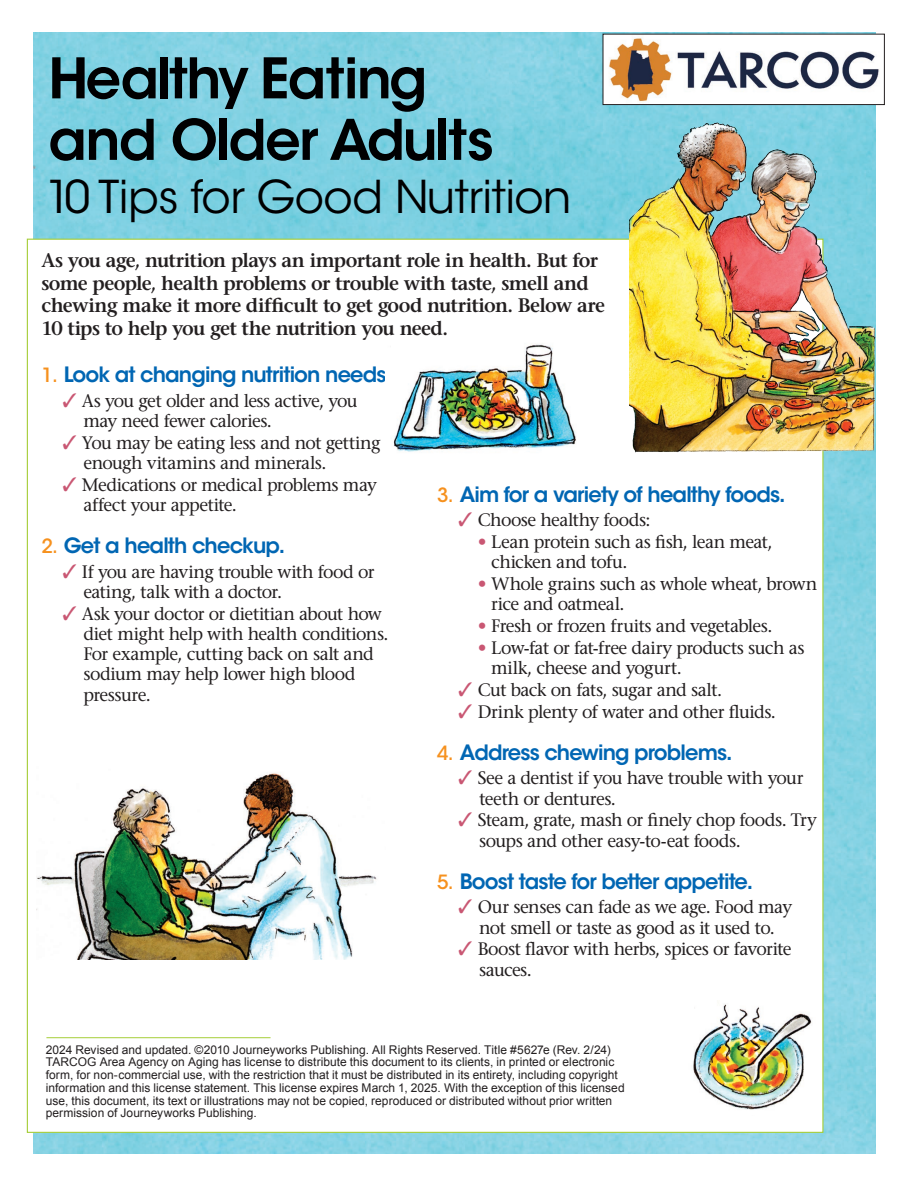
<style>
.page{position:relative;width:918px;height:1188px;background:#fff}
.page>*{position:absolute;margin:0;border:0;box-sizing:border-box;transform-origin:0 0}
.t1{font:600 55.5px/61.5px "ITC Avant Garde Std";letter-spacing:-.03em;color:#000001}
.t2{font:45px "ITC Avant Garde Std";letter-spacing:-.01em;color:#000001}
.t3{font:600 21px "ITC Avant Garde Std";letter-spacing:-.04em;color:#0166b3}
.t4{font:600 19.5px/22.5px "Stone Serif Std";letter-spacing:-.04em;color:#231f20}
.t5{font:500 18px/20.2px "Stone Serif Std";letter-spacing:-.035em;color:#231f20}
.t6{font:12px/12.8px "Arial";color:#231f20}
.s1{font-weight:500;font-size:19.5px;color:#f6911e}
.s2{color:#c95773}
</style>
<div class="page">
<img style="left:34px;top:33px;width:842px;height:1120px">
<div style="left:27px;top:239px;width:797px;height:894px;background:#fff;border:1px solid #a6ce39"></div>
<hr style="left:46px;top:1037px;width:225px;height:1px;background:#a6ce39">
<img style="left:605px;top:36px;width:275px;height:67px">
<div style="left:603px;top:34px;width:282px;height:71px;border:1px solid #231f20"></div>
<img style="left:629px;top:122px;width:247px;height:330px">
<img style="left:393px;top:344px;width:183px;height:108px">
<img style="left:36px;top:773px;width:341px;height:187px">
<img style="left:693px;top:1004px;width:119px;height:106px">
<h1 class="t1" style="left:48px;top:47px;width:447px">Healthy Eating and Older Adults</h1>
<h2 class="t2" style="left:45px;top:170px;width:528px">10 Tips for Good Nutrition</h2>
<p class="t4" style="left:41px;top:249px;width:565px">As you age, nutrition plays an important role in health. But for some people, health problems or trouble with taste, smell and chewing make it more difficult to get good nutrition. Below are 10 tips to help you get the nutrition you need.</p>
<p class="t3" style="left:41px;top:361px;width:352px"><span class="s1">1.</span> Look at changing nutrition needs.</p>
<p class="t5" style="left:83px;top:390px;width:276px;text-indent:-21px"><span class="s2">✓</span> As you get older and less active, you may need fewer calories.</p>
<p class="t5" style="left:83px;top:432px;width:299px;text-indent:-21px"><span class="s2">✓</span> You may be eating less and not getting enough vitamins and minerals.</p>
<p class="t5" style="left:83px;top:474px;width:295px;text-indent:-21px"><span class="s2">✓</span> Medications or medical problems may affect your appetite.</p>
<p class="t3" style="left:41px;top:532px;width:245px"><span class="s1">2.</span> Get a health checkup.</p>
<p class="t5" style="left:83px;top:561px;width:293px;text-indent:-21px"><span class="s2">✓</span> If you are having trouble with food or eating, talk with a doctor.</p>
<p class="t5" style="left:83px;top:603px;width:307px;text-indent:-21px"><span class="s2">✓</span> Ask your doctor or dietitian about how diet might help with health conditions.<br>For example, cutting back on salt and sodium may help lower high blood pressure.</p>
<p class="t3" style="left:437px;top:481px;width:350px"><span class="s1">3.</span> Aim for a variety of healthy foods.</p>
<p class="t5" style="left:458px;top:510px;width:194px"><span class="s2">✓</span> Choose healthy foods:</p>
<p class="t5" style="left:491px;top:532px;width:283px;text-indent:-14px"><span class="s2">•</span> Lean protein such as fish, lean meat, chicken and tofu.</p>
<p class="t5" style="left:491px;top:574px;width:328px;text-indent:-14px"><span class="s2">•</span> Whole grains such as whole wheat, brown rice and oatmeal.</p>
<p class="t5" style="left:478px;top:616px;width:296px"><span class="s2">•</span> Fresh or frozen fruits and vegetables.</p>
<p class="t5" style="left:491px;top:637px;width:315px;text-indent:-14px"><span class="s2">•</span> Low-fat or fat-free dairy products such as milk, cheese and yogurt.</p>
<p class="t5" style="left:458px;top:679px;width:265px"><span class="s2">✓</span> Cut back on fats, sugar and salt.</p>
<p class="t5" style="left:458px;top:701px;width:319px"><span class="s2">✓</span> Drink plenty of water and other fluids.</p>
<p class="t3" style="left:437px;top:739px;width:297px"><span class="s1">4.</span> Address chewing problems.</p>
<p class="t5" style="left:479px;top:768px;width:326px;text-indent:-21px"><span class="s2">✓</span> See a dentist if you have trouble with your teeth or dentures.</p>
<p class="t5" style="left:479px;top:810px;width:339px;text-indent:-21px"><span class="s2">✓</span> Steam, grate, mash or finely chop foods. Try soups and other easy-to-eat foods.</p>
<p class="t3" style="left:437px;top:868px;width:317px"><span class="s1">5.</span> Boost taste for better appetite.</p>
<p class="t5" style="left:458px;top:897px;width:335px;text-align:center"><span class="s2">✓</span> Our senses can fade as we age. Food may not smell or taste as good as it used to.</p>
<p class="t5" style="left:479px;top:939px;width:314px;text-indent:-21px"><span class="s2">✓</span> Boost flavor with herbs, spices or favorite sauces.</p>
<p class="t6" style="left:46px;top:1043px;width:580px">2024 Revised and updated. ©2010 Journeyworks Publishing. All Rights Reserved. Title #5627e (Rev. 2/24)<br>TARCOG Area Agency on Aging has license to distribute this document to its clients, in printed or electronic form, for non-commercial use, with the restriction that it must be distributed in its entirety, including copyright information and this license statement. This license expires March 1, 2025. With the exception of this licensed use, this document, its text or illustrations may not be copied, reproduced or distributed without prior written permission of Journeyworks Publishing.</p>
</div>
